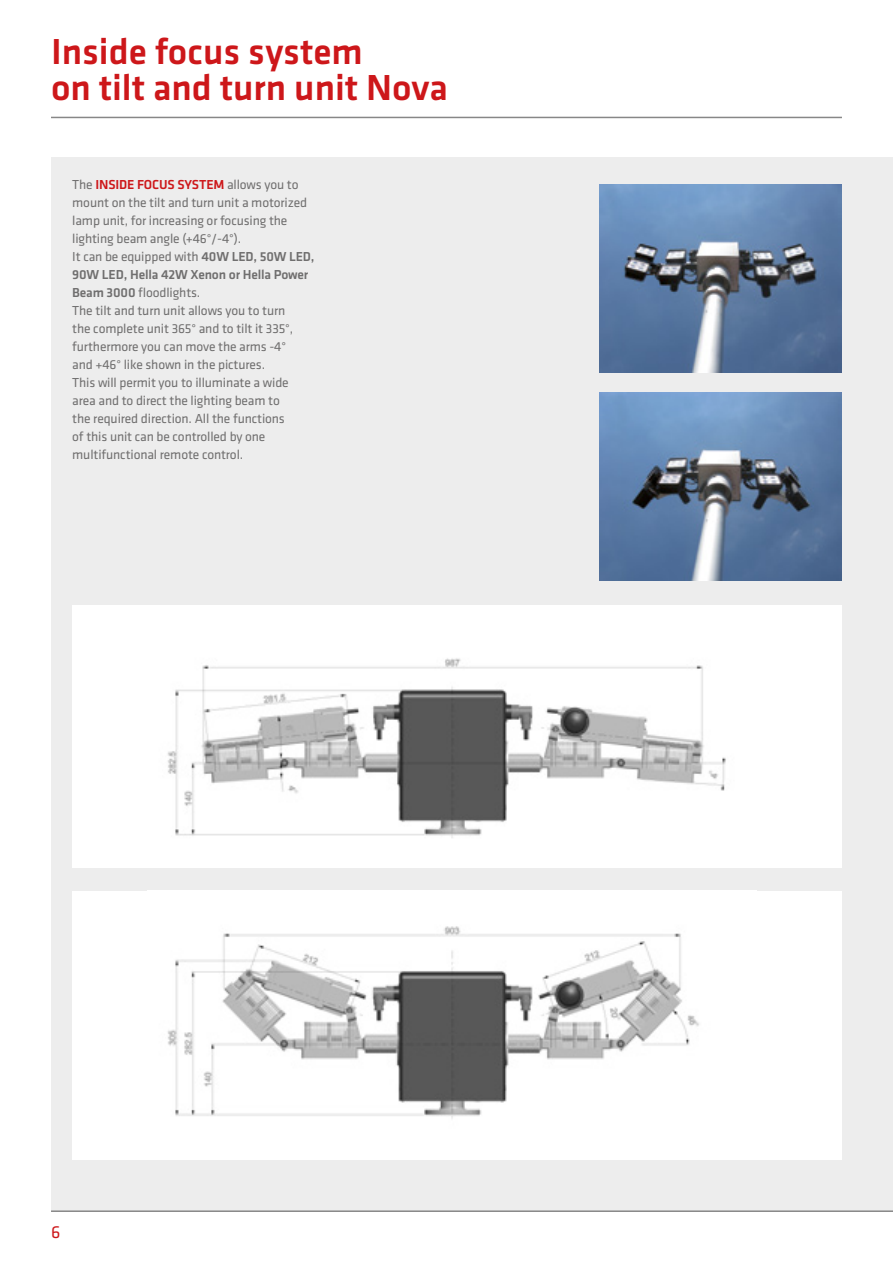
<style>
.page{position:relative;width:893px;height:1263px;background:#fff}
.page>*{position:absolute;margin:0;border:0;box-sizing:border-box;transform-origin:0 0}
.t1{font:500 37.5px/36px "Klavika";color:#cd171a}
.t2{font:18px "Klavika";color:#cd171a}
.t3{font:13.5px/18px "Klavika";letter-spacing:-.01em;color:#706f6f}
.s1{font-weight:500;color:#cd171a}
.s2{font-weight:500}
</style>
<div class="page">
<div style="left:51px;top:157px;width:842px;height:1053px;background:#ededed"></div>
<hr style="left:51px;top:117px;width:791px;height:1px;background:#878787">
<hr style="left:51px;top:1210px;width:842px;height:2px;background:#878787">
<div style="left:72px;top:891px;width:770px;height:268px;background:#fff"></div>
<img style="left:168px;top:926px;width:531px;height:193px">
<div style="left:72px;top:605px;width:770px;height:262px;background:#fff"></div>
<img style="left:167px;top:658px;width:559px;height:180px">
<img style="left:600px;top:392px;width:242px;height:188px">
<img style="left:600px;top:184px;width:242px;height:188px">
<h1 class="t1" style="left:51px;top:34px;width:398px">Inside focus system<br>on tilt and turn unit Nova</h1>
<p class="t3" style="left:72px;top:176px;width:244px">The <span class="s1">INSIDE FOCUS SYSTEM</span> allows you to mount on the tilt and turn unit a motorized lamp unit, for increasing or focusing the lighting beam angle (+46°/-4°).<br>It can be equipped with <span class="s2">40W LED, 50W LED, 90W LED, Hella 42W Xenon or Hella Power Beam 3000</span> floodlights.<br>The tilt and turn unit allows you to turn<br>the complete unit 365° and to tilt it 335°, furthermore you can move the arms -4°<br>and +46° like shown in the pictures.<br>This will permit you to illuminate a wide area and to direct the lighting beam to<br>the required direction. All the functions<br>of this unit can be controlled by one multifunctional remote control.</p>
<h2 class="t2" style="left:51px;top:1222px;width:11px">6</h2>
</div>
